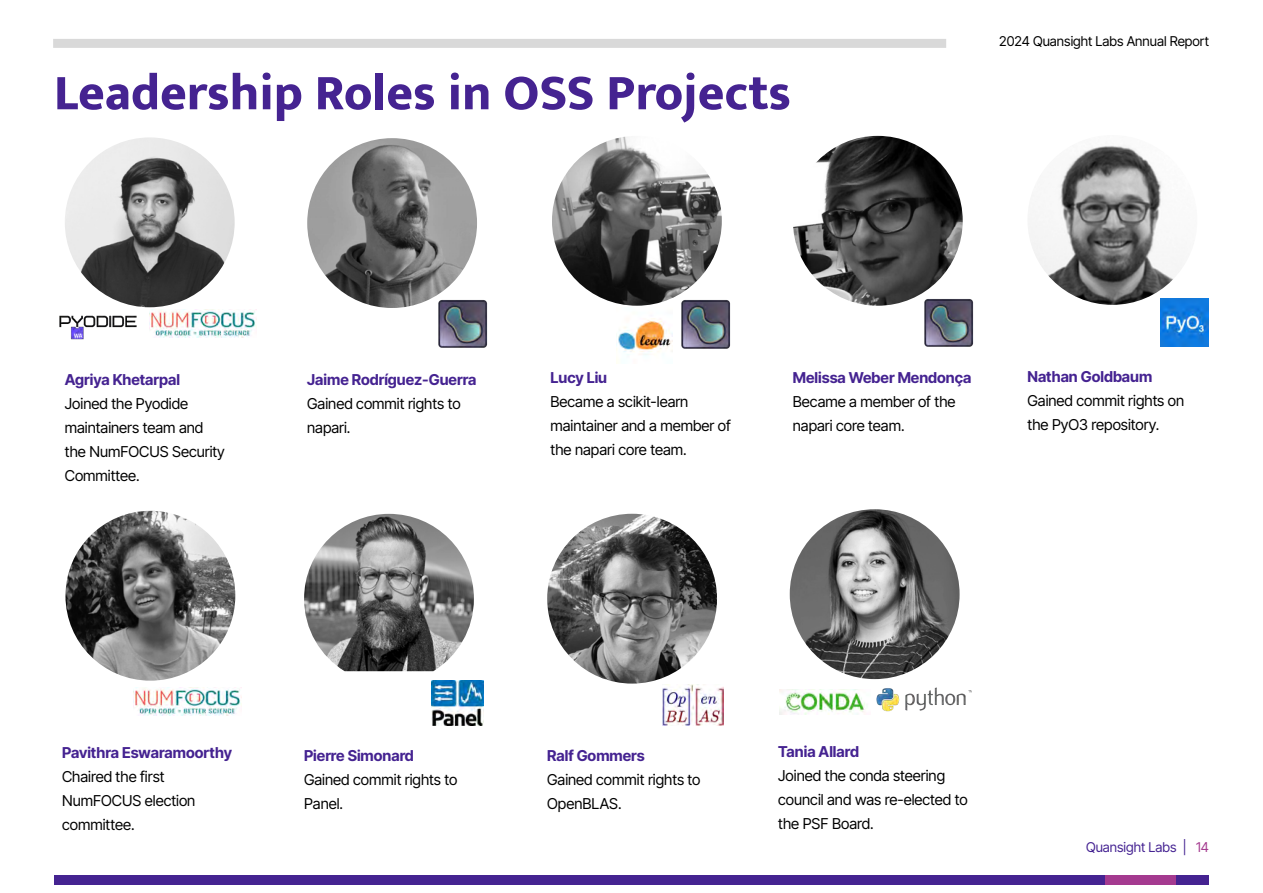
<style>
.page{position:relative;width:1263px;height:893px;background:#fff}
.page>*{position:absolute;margin:0;border:0;box-sizing:border-box;transform-origin:0 0}
.t1{font:800 51px "Mukta";color:#452391}
.t2{font:15px/24px "Inter Tight";color:#000}
.t3{font:700 15px "Inter Tight";color:#452391}
.t4{font:13.5px "Inter Tight";color:#000}
.t5{font:13.5px "Inter Tight";color:#452392}
.s1{font-weight:700;color:#452391}
.s2{color:#a43a8f}
</style>
<div class="page">
<div style="left:54px;top:875px;width:1052px;height:9px;background:#452391"></div>
<div style="left:1106px;top:875px;width:70px;height:9px;background:#a43a8f"></div>
<div style="left:1176px;top:875px;width:33px;height:9px;background:#452391"></div>
<div style="left:58px;top:39px;width:884px;height:9px;background:#d9d9d9"></div>
<img style="left:65px;top:137px;width:170px;height:170px;border-radius:85px">
<img style="left:307px;top:138px;width:170px;height:170px;border-radius:85px">
<img style="left:552px;top:136px;width:170px;height:170px;border-radius:85px">
<img style="left:793px;top:136px;width:170px;height:170px;border-radius:85px">
<img style="left:1027px;top:135px;width:170px;height:170px;border-radius:85px">
<img style="left:65px;top:511px;width:170px;height:170px;border-radius:85px">
<img style="left:304px;top:514px;width:170px;height:157px">
<img style="left:790px;top:509px;width:169px;height:170px;border-radius:85px">
<img style="left:547px;top:514px;width:170px;height:170px;border-radius:85px">
<img style="left:432px;top:681px;width:52px;height:44px">
<img style="left:59px;top:306px;width:81px;height:34px">
<img style="left:1161px;top:298px;width:48px;height:48px">
<img style="left:616px;top:318px;width:56px;height:45px">
<img style="left:924px;top:299px;width:49px;height:48px">
<img style="left:438px;top:300px;width:49px;height:48px">
<img style="left:663px;top:685px;width:60px;height:41px">
<img style="left:877px;top:675px;width:94px;height:37px">
<img style="left:134px;top:687px;width:108px;height:29px">
<img style="left:149px;top:309px;width:108px;height:29px">
<img style="left:681px;top:300px;width:49px;height:49px">
<img style="left:780px;top:690px;width:85px;height:24px">
<h2 class="t1" style="left:54px;top:62px;width:738px">Leadership Roles in OSS Projects</h2>
<p class="t4" style="left:999px;top:31px;width:211px">2024 Quansight Labs Annual Report</p>
<h3 class="t3" style="left:65px;top:368px;width:117px">Agriya Khetarpal</h3>
<p class="t2" style="left:65px;top:391px;width:162px">Joined the Pyodide maintainers team and the NumFOCUS Security<br>Committee.</p>
<p class="t2" style="left:307px;top:368px;width:171px"><span class="s1">Jaime Rodríguez-Guerra<br></span>Gained commit rights to napari.</p>
<h3 class="t3" style="left:550px;top:366px;width:58px">Lucy Liu</h3>
<p class="t2" style="left:550px;top:389px;width:182px">Became a scikit-learn maintainer and a member of the napari core team.</p>
<h3 class="t3" style="left:793px;top:366px;width:180px">Melissa Weber Mendonça</h3>
<p class="t2" style="left:793px;top:389px;width:164px">Became a member of the napari core team.</p>
<h3 class="t3" style="left:1027px;top:365px;width:126px">Nathan Goldbaum</h3>
<p class="t2" style="left:1027px;top:388px;width:158px">Gained commit rights on the PyO3 repository.</p>
<h3 class="t3" style="left:62px;top:741px;width:171px">Pavithra Eswaramoorthy</h3>
<p class="t2" style="left:62px;top:764px;width:104px">Chaired the first</p>
<p class="t2" style="left:62px;top:788px;width:135px">NumFOCUS election committee.</p>
<h3 class="t3" style="left:304px;top:744px;width:111px">Pierre Simonard</h3>
<p class="t2" style="left:304px;top:767px;width:155px">Gained commit rights to<br>Panel.</p>
<h3 class="t3" style="left:547px;top:744px;width:99px">Ralf Gommers</h3>
<p class="t2" style="left:547px;top:767px;width:155px">Gained commit rights to<br>OpenBLAS.</p>
<h3 class="t3" style="left:778px;top:740px;width:82px">Tania Allard</h3>
<p class="t2" style="left:778px;top:763px;width:191px">Joined the conda steering council and was re-elected to the PSF Board.</p>
<p class="t5" style="left:1086px;top:837px;width:124px">Quansight Labs | <span class="s2">14</span></p>
</div>
